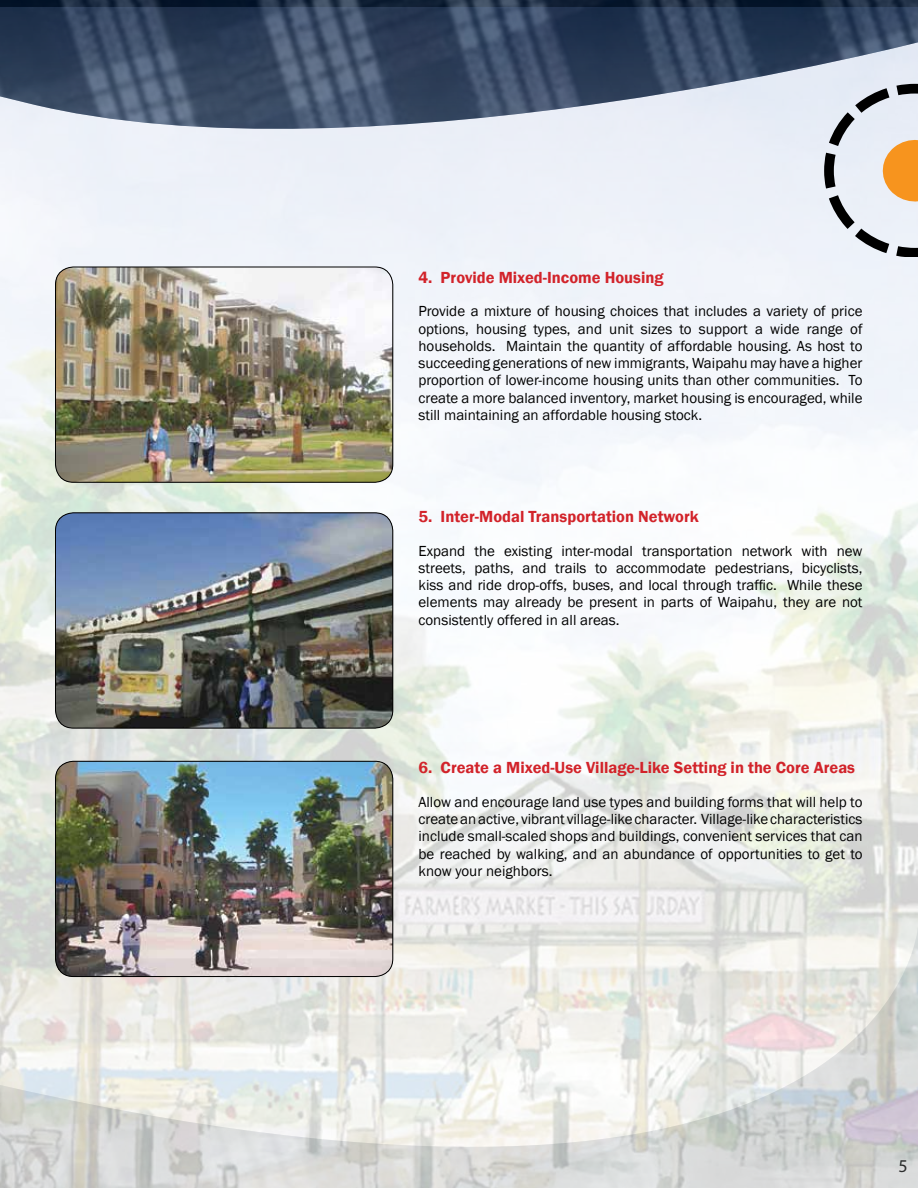
<style>
.page{position:relative;width:918px;height:1188px;background:#fff}
.page>*{position:absolute;margin:0;border:0;box-sizing:border-box;transform-origin:0 0}
.t1{font:18px "Myriad Pro";color:#000}
.t2{font:600 16.5px "Franklin Gothic";color:#d2232a}
.t3{font:15px/17.2px "Franklin Gothic";color:#000;text-align:justify}
</style>
<div class="page">
<img style="left:0;top:0;width:918px;height:8px">
<img style="left:0;top:8px;width:918px;height:1180px">
<img style="left:56px;top:267px;width:337px;height:215px">
<div style="left:55px;top:267px;width:338px;height:216px;border:1px solid #000;border-radius:18px"></div>
<svg style="left:824px;top:84px;width:94px;height:172px;background:#cdc6c1"></svg>
<img style="left:56px;top:513px;width:337px;height:215px">
<div style="left:55px;top:512px;width:338px;height:216px;border:1px solid #000;border-radius:18px"></div>
<img style="left:56px;top:761px;width:337px;height:216px">
<div style="left:55px;top:761px;width:338px;height:216px;border:1px solid #000;border-radius:18px"></div>
<p class="t2" style="left:418px;top:267px;width:247px">4. Provide Mixed-Income Housing</p>
<p class="t3" style="left:418px;top:303px;width:446px">Provide a mixture of housing choices that includes a variety of price options, housing types, and unit sizes to support a wide range of households. Maintain the quantity of affordable housing. As host to succeeding generations of new immigrants, Waipahu may have a higher proportion of lower-income housing units than other communities. To create a more balanced inventory, market housing is encouraged, while still maintaining an affordable housing stock.</p>
<p class="t2" style="left:418px;top:506px;width:282px">5. Inter-Modal Transportation Network</p>
<p class="t3" style="left:418px;top:542px;width:446px">Expand the existing inter-modal transportation network with new streets, paths, and trails to accommodate pedestrians, bicyclists, kiss and ride drop-offs, buses, and local through traffic. While these elements may already be present in parts of Waipahu, they are not consistently offered in all areas.</p>
<p class="t2" style="left:418px;top:757px;width:438px">6. Create a Mixed-Use Village-Like Setting in the Core Areas</p>
<p class="t3" style="left:418px;top:793px;width:446px">Allow and encourage land use types and building forms that will help to create an active, vibrant village-like character. Village-like characteristics include small-scaled shops and buildings, convenient services that can be reached by walking, and an abundance of opportunities to get to know your neighbors.</p>
<p class="t1" style="left:898px;top:1154px;width:11px">5</p>
</div>
